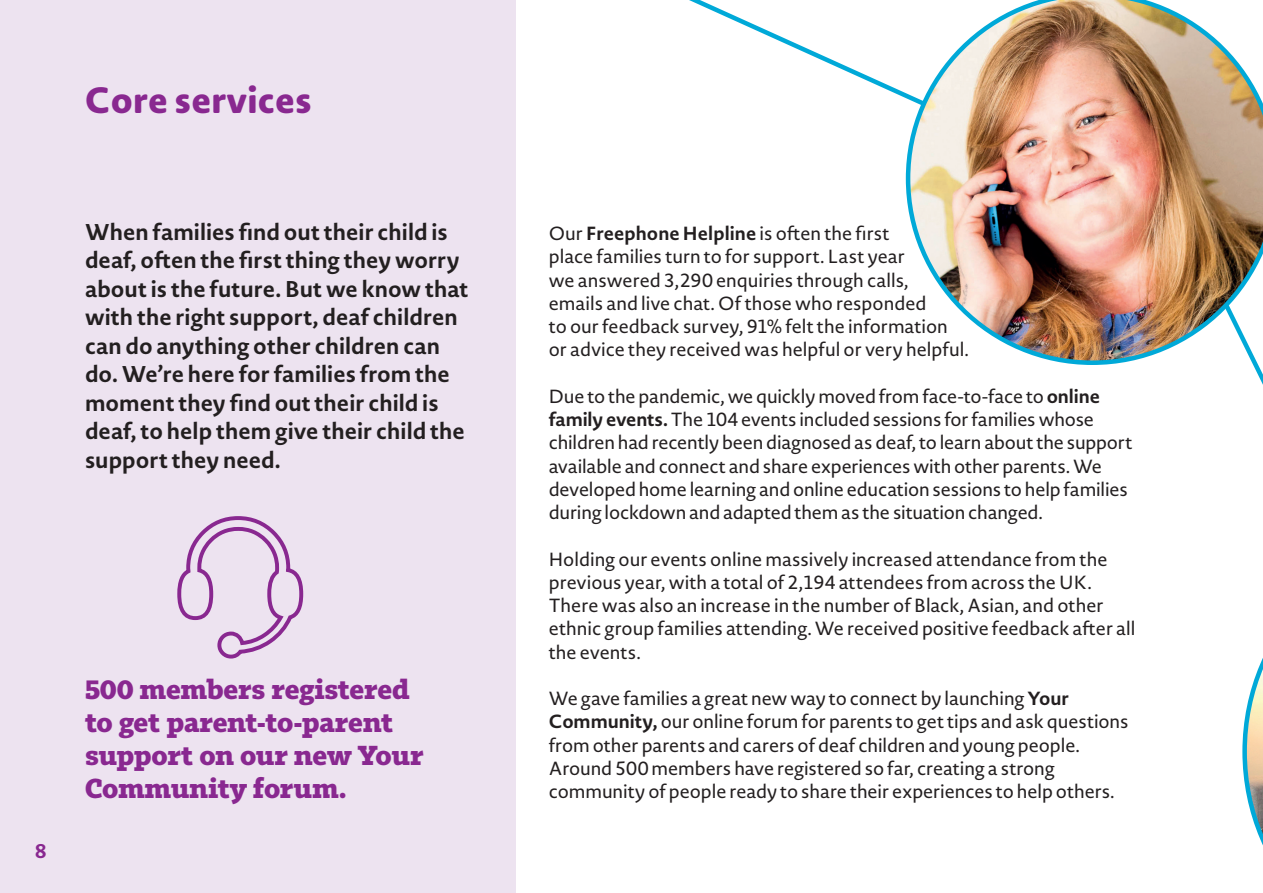
<style>
.page{position:relative;width:1263px;height:893px;background:#fff}
.page>*{position:absolute;margin:0;border:0;box-sizing:border-box;transform-origin:0 0}
.A_Head{font:800 36px "Novel Sans Rd Pro";color:#892890}
.Bullets{font:700 27px/33px "Tabac Slab";letter-spacing:-.015em;color:#892890}
.Standfirst{font:700 22.5px/28.5px "Novel Sans Pro";letter-spacing:.005em;color:#231f20}
.B_Head{font:700 19.5px "Novel Sans Rd Pro";color:#892890}
.Body_copy{font:18.75px/23.2px "Novel Sans Pro";letter-spacing:-.005em;color:#231f20}
.s1{font-weight:700}
</style>
<div class="page">
<div style="left:0;top:0;width:515px;height:893px;background:#ede3f0"></div>
<svg style="left:689px;top:0;width:217px;height:98px"></svg>
<img style="left:906px;top:0;width:357px;height:365px">
<svg style="left:1199px;top:257px;width:64px;height:589px"></svg>
<svg style="left:177px;top:516px;width:127px;height:143px"></svg>
<p class="A_Head" style="left:85px;top:73px;width:228px">Core services</p>
<p class="Standfirst" style="left:85px;top:217px;width:385px">When families find out their child is deaf, often the first thing they worry about is the future. But we know that with the right support, deaf children can do anything other children can do. We’re here for families from the moment they find out their child is deaf, to help them give their child the support they need.</p>
<p class="B_Head" style="left:35px;top:836px;width:13px">8</p>
<p class="Bullets" style="left:85px;top:673px;width:340px">500 members registered to get parent-to-parent support on our new Your<br>Community forum.</p>
<p class="Body_copy" style="left:549px;top:222px;width:422px">Our <span class="s1">Freephone Helpline</span> is often the first<br>place families turn to for support. Last year<br>we answered 3,290 enquiries through calls,<br>emails and live chat. Of those who responded<br>to our feedback survey, 91% felt the information or advice they received was helpful or very helpful.</p>
<p class="Body_copy" style="left:549px;top:384px;width:585px">Due to the pandemic, we quickly moved from face-to-face to <span class="s1">online family events.</span> The 104 events included sessions for families whose children had recently been diagnosed as deaf, to learn about the support available and connect and share experiences with other parents. We developed home learning and online education sessions to help families during lockdown and adapted them as the situation changed.</p>
<p class="Body_copy" style="left:549px;top:547px;width:588px">Holding our events online massively increased attendance from the previous year, with a total of 2,194 attendees from across the UK.<br>There was also an increase in the number of Black, Asian, and other ethnic group families attending. We received positive feedback after all the events.</p>
<p class="Body_copy" style="left:549px;top:687px;width:581px">We gave families a great new way to connect by launching <span class="s1">Your Community,</span> our online forum for parents to get tips and ask questions from other parents and carers of deaf children and young people.<br>Around 500 members have registered so far, creating a strong community of people ready to share their experiences to help others.</p>
</div>
